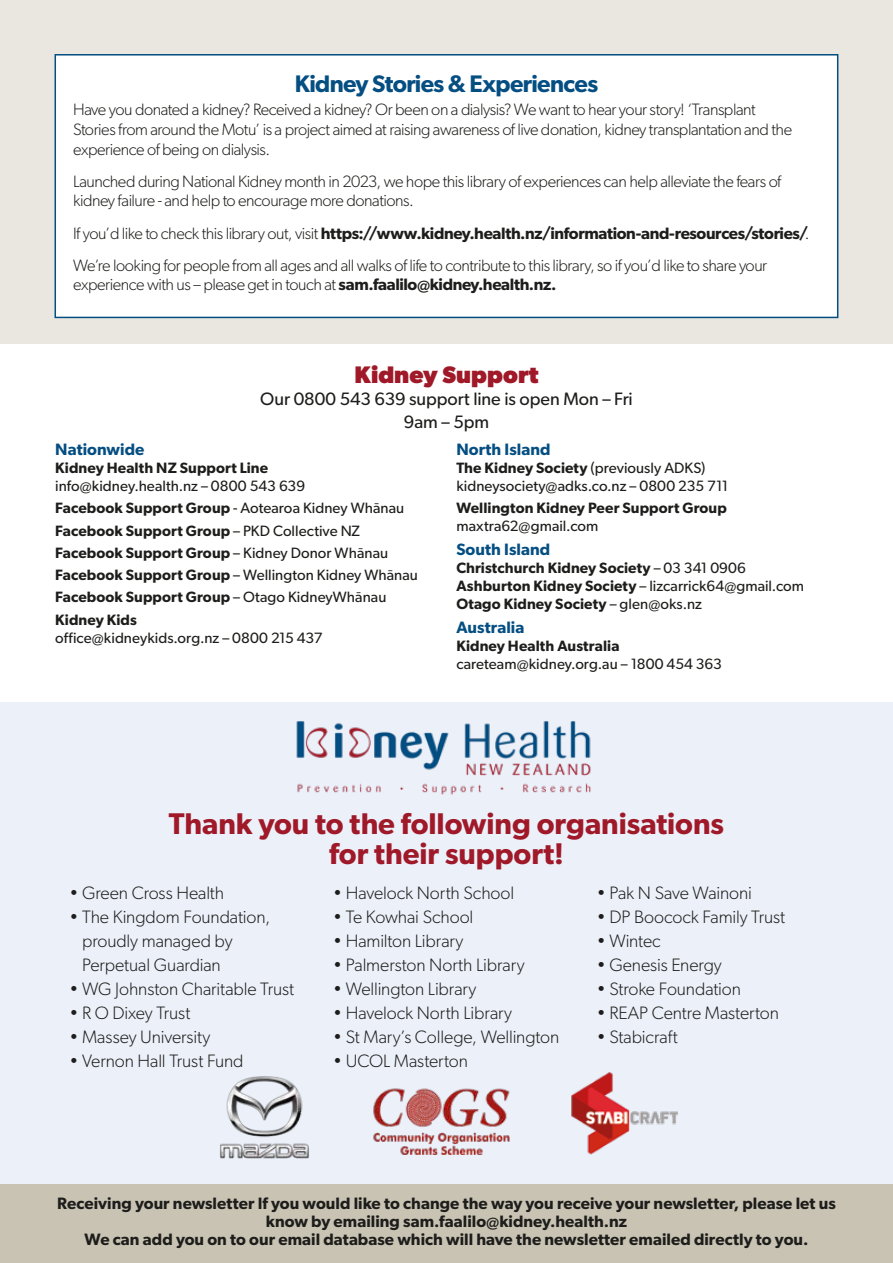
<style>
.page{position:relative;width:893px;height:1263px;background:#fff}
.page>*{position:absolute;margin:0;border:0;box-sizing:border-box;transform-origin:0 0}
.t1{font:600 30px/30px "Gibson";color:#9f1929;text-align:center}
.t2{font:600 24px "Gibson";letter-spacing:-.025em;color:#044e82}
.t3{font:700 24px "Gibson";color:#9f1929}
.t4{font:300 18px/24px "Gibson";letter-spacing:-.005em;color:#1d1d1b}
.t5{font:18px/22.5px "Gibson";letter-spacing:-.005em;color:#1d1d1b;text-align:center}
.t6{font:300 16.5px/19.5px "Gibson";letter-spacing:-.025em;color:#1d1d1b}
.t7{font:600 16.5px/18px "Gibson";letter-spacing:.005em;color:#1d1d1b;text-align:center}
.t8{font:600 16.5px "Gibson";letter-spacing:.005em;color:#044e82}
.t9{font:15px/22.2px "Gibson";letter-spacing:.005em;color:#1d1d1b}
.t10{font:600 15px/18px "Gibson";letter-spacing:.005em;color:#1d1d1b}
.s1{font-weight:600}
.s2{font-weight:400}
</style>
<div class="page">
<div style="left:0;top:702px;width:893px;height:491px;background:#ecf0f9"></div>
<img style="left:296px;top:721px;width:295px;height:74px">
<img style="left:220px;top:1076px;width:89px;height:83px">
<img style="left:373px;top:1088px;width:137px;height:66px">
<img style="left:571px;top:1072px;width:107px;height:83px">
<div style="left:0;top:1184px;width:893px;height:79px;background:#c9c3b3"></div>
<div style="left:0;top:0;width:893px;height:344px;background:#eae7e0"></div>
<div style="left:55px;top:55px;width:783px;height:262px;background:#fff"></div>
<div style="left:55px;top:54px;width:783px;height:264px;border:2px solid #044e82"></div>
<h2 class="t2" style="left:295px;top:69px;width:305px">Kidney Stories &amp; Experiences</h2>
<p class="t6" style="left:73px;top:100px;width:721px">Have you donated a kidney? Received a kidney? Or been on a dialysis? We want to hear your story! ‘Transplant<br>Stories from around the Motu’ is a project aimed at raising awareness of live donation, kidney transplantation and the experience of being on dialysis.</p>
<p class="t6" style="left:73px;top:171px;width:710px">Launched during National Kidney month in 2023, we hope this library of experiences can help alleviate the fears of kidney failure - and help to encourage more donations.</p>
<p class="t6" style="left:73px;top:217px;width:738px;line-height:32.2px">If you’d like to check this library out, visit <span class="s1">https://www.kidney.health.nz/information-and-resources/stories/</span>.<br>We’re looking for people from all ages and all walks of life to contribute to this library, so if you’d like to share your</p>
<p class="t6" style="left:73px;top:275px;width:485px">experience with us – please get in touch at <span class="s1">sam.faalilo@kidney.health.nz.</span></p>
<h2 class="t3" style="left:355px;top:360px;width:186px">Kidney Support</h2>
<p class="t5" style="left:260px;top:387px;width:374px">Our 0800 543 639 support line is open Mon – Fri<br>9am – 5pm</p>
<p class="t8" style="left:55px;top:440px;width:91px">Nationwide</p>
<p class="t10" style="left:55px;top:459px;width:214px">Kidney Health NZ Support Line</p>
<p class="t9" style="left:55px;top:475px;width:364px">info@kidney.health.nz – 0800 543 639<br><span class="s1">Facebook Support Group</span> - Aotearoa Kidney Whānau <span class="s1">Facebook Support Group</span> – PKD Collective NZ <span class="s1">Facebook Support Group</span> – Kidney Donor Whānau <span class="s1">Facebook Support Group</span> – Wellington Kidney Whānau <span class="s1">Facebook Support Group</span> – Otago KidneyWhānau <span class="s1">Kidney Kids</span></p>
<p class="t9" style="left:55px;top:626px;width:269px">office@kidneykids.org.nz – 0800 215 437</p>
<p class="t8" style="left:456px;top:440px;width:96px">North Island</p>
<p class="t9" style="left:456px;top:459px;width:273px;line-height:18px"><span class="s1">The Kidney Society</span> (previously ADKS) kidneysociety@adks.co.nz – 0800 235 711</p>
<p class="t10" style="left:456px;top:499px;width:272px">Wellington Kidney Peer Support Group</p>
<p class="t9" style="left:456px;top:515px;width:144px">maxtra62@gmail.com</p>
<p class="t8" style="left:456px;top:540px;width:95px">South Island</p>
<p class="t10" style="left:456px;top:559px;width:349px">Christchurch Kidney Society <span class="s2">– 03 341 0906<br></span>Ashburton Kidney Society <span class="s2">– lizcarrick64@gmail.com<br></span>Otago Kidney Society <span class="s2">– glen@oks.nz</span></p>
<p class="t8" style="left:456px;top:617px;width:69px">Australia</p>
<p class="t10" style="left:456px;top:636px;width:165px">Kidney Health Australia</p>
<p class="t9" style="left:456px;top:652px;width:267px">careteam@kidney.org.au – 1800 454 363</p>
<h1 class="t1" style="left:169px;top:808px;width:556px">Thank you to the following organisations for their support!</h1>
<p class="t4" style="left:69px;top:881px;width:156px">• Green Cross Health</p>
<p class="t4" style="left:82px;top:905px;width:190px;text-indent:-13px">• The Kingdom Foundation, proudly managed by<br>Perpetual Guardian</p>
<p class="t4" style="left:69px;top:977px;width:226px">• WG Johnston Charitable Trust</p>
<p class="t4" style="left:69px;top:1001px;width:122px">• R O Dixey Trust</p>
<p class="t4" style="left:69px;top:1025px;width:142px">• Massey University</p>
<p class="t4" style="left:69px;top:1049px;width:176px">• Vernon Hall Trust Fund</p>
<p class="t4" style="left:333px;top:881px;width:183px">• Havelock North School</p>
<p class="t4" style="left:333px;top:905px;width:142px">• Te Kowhai School</p>
<p class="t4" style="left:333px;top:929px;width:132px">• Hamilton Library</p>
<p class="t4" style="left:333px;top:953px;width:193px">• Palmerston North Library</p>
<p class="t4" style="left:333px;top:977px;width:145px">• Wellington Library</p>
<p class="t4" style="left:333px;top:1001px;width:180px">• Havelock North Library</p>
<p class="t4" style="left:333px;top:1025px;width:228px">• St Mary’s College, Wellington</p>
<p class="t4" style="left:333px;top:1049px;width:136px">• UCOL Masterton</p>
<p class="t4" style="left:597px;top:881px;width:157px">• Pak N Save Wainoni</p>
<p class="t4" style="left:597px;top:905px;width:190px">• DP Boocock Family Trust</p>
<p class="t4" style="left:597px;top:929px;width:65px">• Wintec</p>
<p class="t4" style="left:597px;top:953px;width:127px">• Genesis Energy</p>
<p class="t4" style="left:597px;top:977px;width:146px">• Stroke Foundation</p>
<p class="t4" style="left:597px;top:1001px;width:184px">• REAP Centre Masterton</p>
<p class="t4" style="left:597px;top:1025px;width:82px">• Stabicraft</p>
<p class="t7" style="left:57px;top:1194px;width:780px">Receiving your newsletter If you would like to change the way you receive your newsletter, please let us know by emailing sam.faalilo@kidney.health.nz<br>We can add you on to our email database which will have the newsletter emailed directly to you.</p>
</div>
